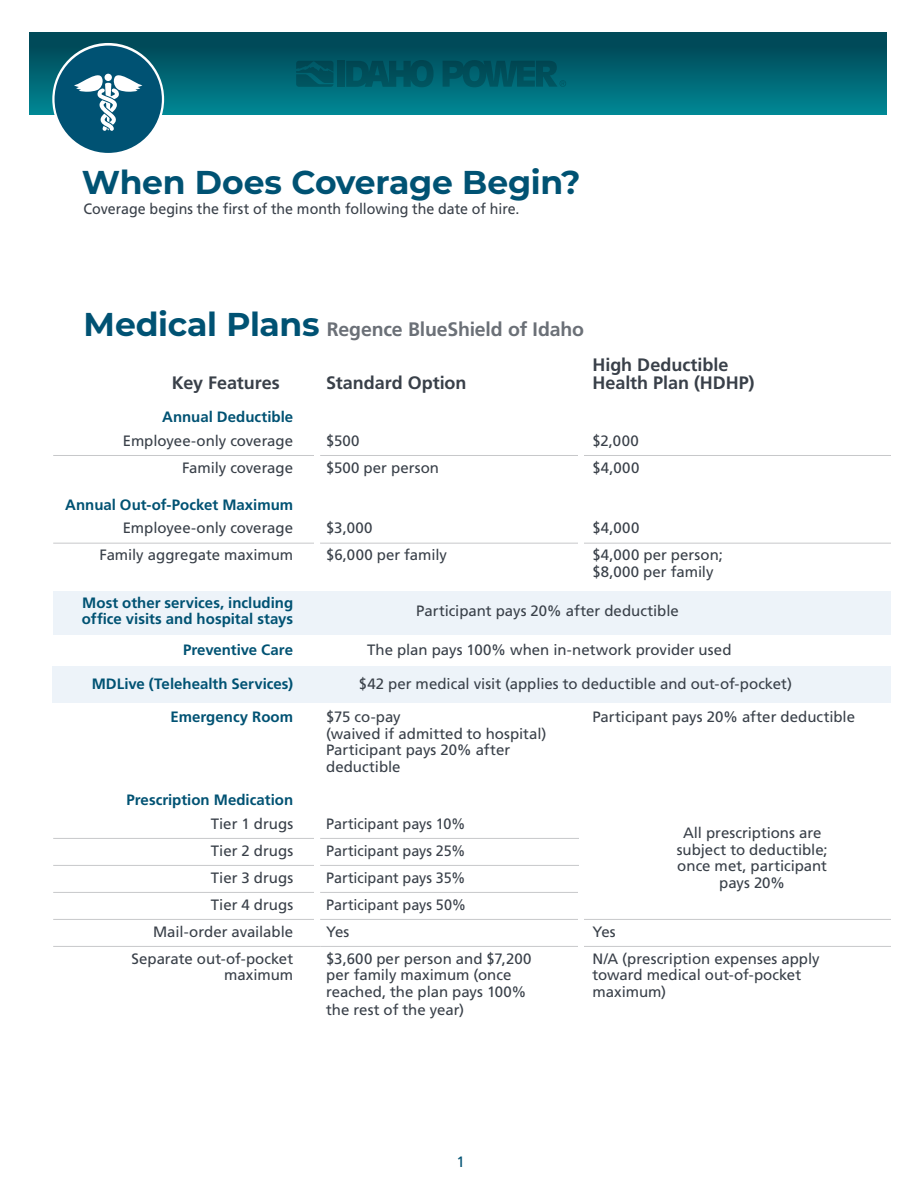
<style>
.page{position:relative;width:918px;height:1188px;background:#fff}
.page>*{position:absolute;margin:0;border:0;box-sizing:border-box;transform-origin:0 0}
.t1{font:700 33px "Montserrat";letter-spacing:-.01em;color:#005273}
.t2{font:700 19.5px "Frutiger LT Std";letter-spacing:-.01em;color:#6b7077}
.t3{font:700 18px/18px "Frutiger LT Std";color:#394049}
.t4{font:15px/16.5px "Frutiger LT Std";color:#394049}
.t5{font:700 15px/16.5px "Frutiger LT Std";color:#005273}
.t6{font:15px "Frutiger LT Std";color:#394049;scale:.96 1}
.t7{font:15px "Frutiger LT Std";color:#394049;scale:.95 1}
.t8{font:15px "Frutiger LT Std";color:#005273}
.s1{font-family:"Montserrat";font-size:33px;color:#005273}
</style>
<div class="page">
<svg style="left:29px;top:32px;width:858px;height:82px;background:#00616f"></svg>
<div style="left:54px;top:592px;width:837px;height:43px;background:#edf3f9"></div>
<div style="left:52px;top:666px;width:839px;height:37px;background:#edf3f9"></div>
<hr style="left:53px;top:455px;width:267px;height:1px;background:#c7c8ca">
<hr style="left:320px;top:455px;width:259px;height:1px;background:#c7c8ca">
<hr style="left:579px;top:455px;width:339px;height:1px;background:#c7c8ca">
<hr style="left:53px;top:543px;width:267px;height:1px;background:#c7c8ca">
<hr style="left:320px;top:543px;width:259px;height:1px;background:#c7c8ca">
<hr style="left:579px;top:543px;width:339px;height:1px;background:#c7c8ca">
<hr style="left:53px;top:838px;width:267px;height:1px;background:#c7c8ca">
<hr style="left:320px;top:838px;width:259px;height:1px;background:#c7c8ca">
<hr style="left:579px;top:919px;width:339px;height:1px;background:#c7c8ca">
<hr style="left:53px;top:865px;width:267px;height:1px;background:#c7c8ca">
<hr style="left:320px;top:865px;width:259px;height:1px;background:#c7c8ca">
<hr style="left:53px;top:892px;width:267px;height:1px;background:#c7c8ca">
<hr style="left:320px;top:892px;width:259px;height:1px;background:#c7c8ca">
<hr style="left:53px;top:919px;width:267px;height:1px;background:#c7c8ca">
<hr style="left:320px;top:919px;width:259px;height:1px;background:#c7c8ca">
<hr style="left:53px;top:946px;width:267px;height:1px;background:#c7c8ca">
<hr style="left:320px;top:946px;width:259px;height:1px;background:#c7c8ca">
<hr style="left:579px;top:946px;width:339px;height:1px;background:#c7c8ca">
<div style="left:315px;top:509px;width:5px;height:44px;background:#fff"></div>
<div style="left:315px;top:416px;width:5px;height:44px;background:#fff"></div>
<div style="left:315px;top:800px;width:5px;height:127px;background:#fff"></div>
<div style="left:579px;top:416px;width:5px;height:50px;background:#fff"></div>
<div style="left:579px;top:504px;width:5px;height:50px;background:#fff"></div>
<div style="left:579px;top:889px;width:5px;height:69px;background:#fff"></div>
<div style="left:891px;top:136px;width:27px;height:1052px;background:#fff"></div>
<div style="left:52px;top:43px;width:112px;height:113px;border:4px solid #fff;border-radius:50%"></div>
<div style="left:55px;top:46px;width:107px;height:107px;background:#005273;border-radius:50%"></div>
<svg style="left:74px;top:73px;width:69px;height:58px"></svg>
<h1 class="t1" style="left:82px;top:158px;width:500px">When Does Coverage Begin?</h1>
<p class="t7" style="left:84px;top:200px;width:460px">Coverage begins the first of the month following the date of hire.</p>
<h2 class="t2" style="left:84px;top:318px;width:502px"><span class="s1">Medical Plans</span> Regence BlueShield of Idaho</h2>
<p class="t3" style="left:172px;top:374px;width:109px">Key Features</p>
<p class="t3" style="left:326px;top:374px;width:142px">Standard Option</p>
<p class="t3" style="left:592px;top:356px;width:163px">High Deductible<br>Health Plan (HDHP)</p>
<p class="t5" style="left:162px;top:409px;width:133px">Annual Deductible</p>
<p class="t4" style="left:123px;top:433px;width:172px">Employee-only coverage</p>
<p class="t4" style="left:326px;top:433px;width:35px">$500</p>
<p class="t4" style="left:592px;top:433px;width:48px">$2,000</p>
<p class="t4" style="left:182px;top:460px;width:112px">Family coverage</p>
<p class="t4" style="left:326px;top:460px;width:114px">$500 per person</p>
<p class="t4" style="left:592px;top:460px;width:48px">$4,000</p>
<p class="t5" style="left:65px;top:497px;width:230px">Annual Out-of-Pocket Maximum</p>
<p class="t4" style="left:123px;top:520px;width:172px">Employee-only coverage</p>
<p class="t4" style="left:326px;top:520px;width:48px">$3,000</p>
<p class="t4" style="left:592px;top:520px;width:48px">$4,000</p>
<p class="t4" style="left:100px;top:547px;width:195px">Family aggregate maximum</p>
<p class="t4" style="left:326px;top:547px;width:122px">$6,000 per family</p>
<p class="t4" style="left:592px;top:547px;width:132px">$4,000 per person; $8,000 per family</p>
<p class="t5" style="left:82px;top:594px;width:213px">Most other services, including office visits and hospital stays</p>
<p class="t4" style="left:416px;top:603px;width:264px">Participant pays 20% after deductible</p>
<p class="t5" style="left:183px;top:642px;width:112px">Preventive Care</p>
<p class="t4" style="left:367px;top:642px;width:366px">The plan pays 100% when in-network provider used</p>
<p class="t5" style="left:92px;top:675px;width:203px">MDLive (Telehealth Services)</p>
<p class="t4" style="left:359px;top:675px;width:435px">$42 per medical visit (applies to deductible and out-of-pocket)</p>
<p class="t5" style="left:170px;top:709px;width:124px">Emergency Room</p>
<p class="t4" style="left:326px;top:709px;width:222px">$75 co-pay<br>(waived if admitted to hospital)<br>Participant pays 20% after deductible</p>
<p class="t4" style="left:592px;top:709px;width:264px">Participant pays 20% after deductible</p>
<p class="t5" style="left:126px;top:792px;width:168px">Prescription Medication</p>
<p class="t4" style="left:211px;top:815px;width:84px">Tier 1 drugs</p>
<p class="t6" style="left:326px;top:815px;width:147px">Participant pays 10%</p>
<p class="t4" style="left:677px;top:825px;width:152px;text-align:center">All prescriptions are subject to deductible; once met, participant pays 20%</p>
<p class="t4" style="left:211px;top:842px;width:84px">Tier 2 drugs</p>
<p class="t6" style="left:326px;top:842px;width:147px">Participant pays 25%</p>
<p class="t4" style="left:211px;top:869px;width:84px">Tier 3 drugs</p>
<p class="t6" style="left:326px;top:869px;width:147px">Participant pays 35%</p>
<p class="t4" style="left:211px;top:896px;width:84px">Tier 4 drugs</p>
<p class="t6" style="left:326px;top:896px;width:147px">Participant pays 50%</p>
<p class="t4" style="left:153px;top:923px;width:142px">Mail-order available</p>
<p class="t4" style="left:326px;top:923px;width:25px">Yes</p>
<p class="t4" style="left:593px;top:923px;width:25px">Yes</p>
<p class="t4" style="left:132px;top:950px;width:163px;text-align:right">Separate out-of-pocket maximum</p>
<p class="t4" style="left:326px;top:950px;width:207px">$3,600 per person and $7,200 per family maximum (once reached, the plan pays 100%</p>
<p class="t4" style="left:326px;top:1001px;width:139px">the rest of the year)</p>
<p class="t4" style="left:593px;top:950px;width:229px">N/A (prescription expenses apply toward medical out-of-pocket maximum)</p>
<p class="t8" style="left:457px;top:1153px;width:10px">1</p>
</div>
